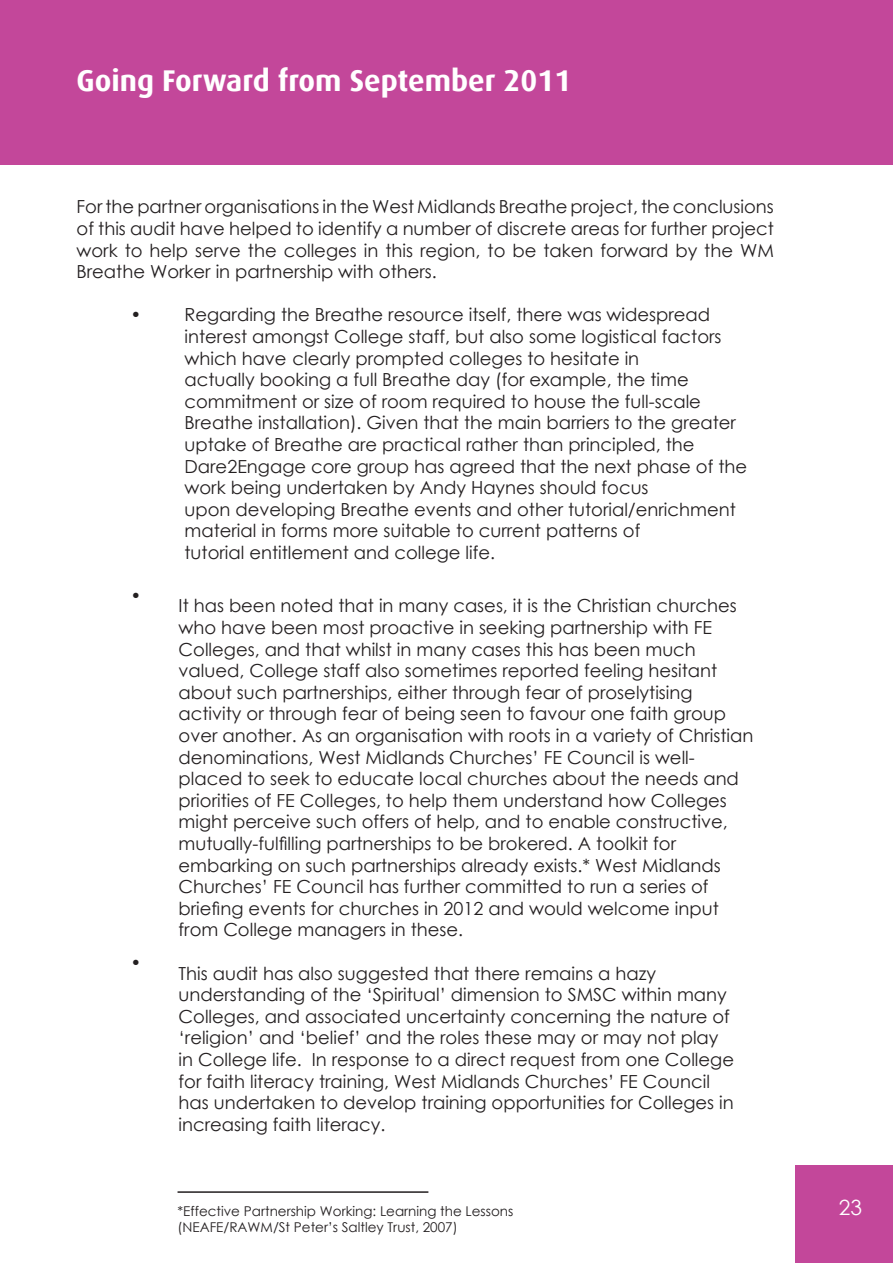
<style>
.page{position:relative;width:893px;height:1263px;background:#fff}
.page>*{position:absolute;margin:0;border:0;box-sizing:border-box;transform-origin:0 0}
.t1{font:700 30px "Dax";color:#fff}
.t2{font:21px "Century Gothic";color:#fff}
.t3{font:18px/21.6px "Century Gothic";color:#231f20}
.t4{font:13.5px/16.2px "Century Gothic";color:#231f20}
</style>
<div class="page">
<div style="left:0;top:0;width:893px;height:165px;background:#c3479a"></div>
<hr style="left:178px;top:1191px;width:250px;height:2px;background:#231f20">
<div style="left:795px;top:1165px;width:98px;height:98px;background:#c3479a"></div>
<h1 class="t1" style="left:77px;top:64px;width:496px">Going Forward from September 2011</h1>
<p class="t3" style="left:77px;top:196px;width:699px;text-align:justify">For the partner organisations in the West Midlands Breathe project, the conclusions of this audit have helped to identify a number of discrete areas for further project work to help serve the colleges in this region, to be taken forward by the WM Breathe Worker in partnership with others.</p>
<p class="t3" style="left:185px;top:304px;width:564px;text-indent:-54px">• Regarding the Breathe resource itself, there was widespread interest amongst College staff, but also some logistical factors which have clearly prompted colleges to hesitate in<br>actually booking a full Breathe day (for example, the time commitment or size of room required to house the full-scale Breathe installation). Given that the main barriers to the greater uptake of Breathe are practical rather than principled, the Dare2Engage core group has agreed that the next phase of the work being undertaken by Andy Haynes should focus<br>upon developing Breathe events and other tutorial/enrichment material in forms more suitable to current patterns of<br>tutorial entitlement and college life.</p>
<p class="t3" style="left:131px;top:585px;width:12px">•</p>
<p class="t3" style="left:179px;top:595px;width:576px">It has been noted that in many cases, it is the Christian churches who have been most proactive in seeking partnership with FE Colleges, and that whilst in many cases this has been much valued, College staff also sometimes reported feeling hesitant about such partnerships, either through fear of proselytising activity or through fear of being seen to favour one faith group over another. As an organisation with roots in a variety of Christian denominations, West Midlands Churches’ FE Council is well&shy;placed to seek to educate local churches about the needs and priorities of FE Colleges, to help them understand how Colleges might perceive such offers of help, and to enable constructive, mutually-fulfilling partnerships to be brokered. A toolkit for embarking on such partnerships already exists.* West Midlands Churches’ FE Council has further committed to run a series of briefing events for churches in 2012 and would welcome input from College managers in these.</p>
<p class="t3" style="left:179px;top:962px;width:557px">This audit has also suggested that there remains a hazy understanding of the ‘Spiritual’ dimension to SMSC within many Colleges, and associated uncertainty concerning the nature of ‘religion’ and ‘belief’ and the roles these may or may not play in College life. In response to a direct request from one College for faith literacy training, West Midlands Churches’ FE Council has undertaken to develop training opportunities for Colleges in increasing faith literacy.</p>
<p class="t3" style="left:131px;top:952px;width:12px">•</p>
<p class="t4" style="left:178px;top:1202px;width:337px">*Effective Partnership Working: Learning the Lessons (NEAFE/RAWM/St Peter’s Saltley Trust, 2007)</p>
<p class="t2" style="left:839px;top:1193px;width:25px">23</p>
</div>
